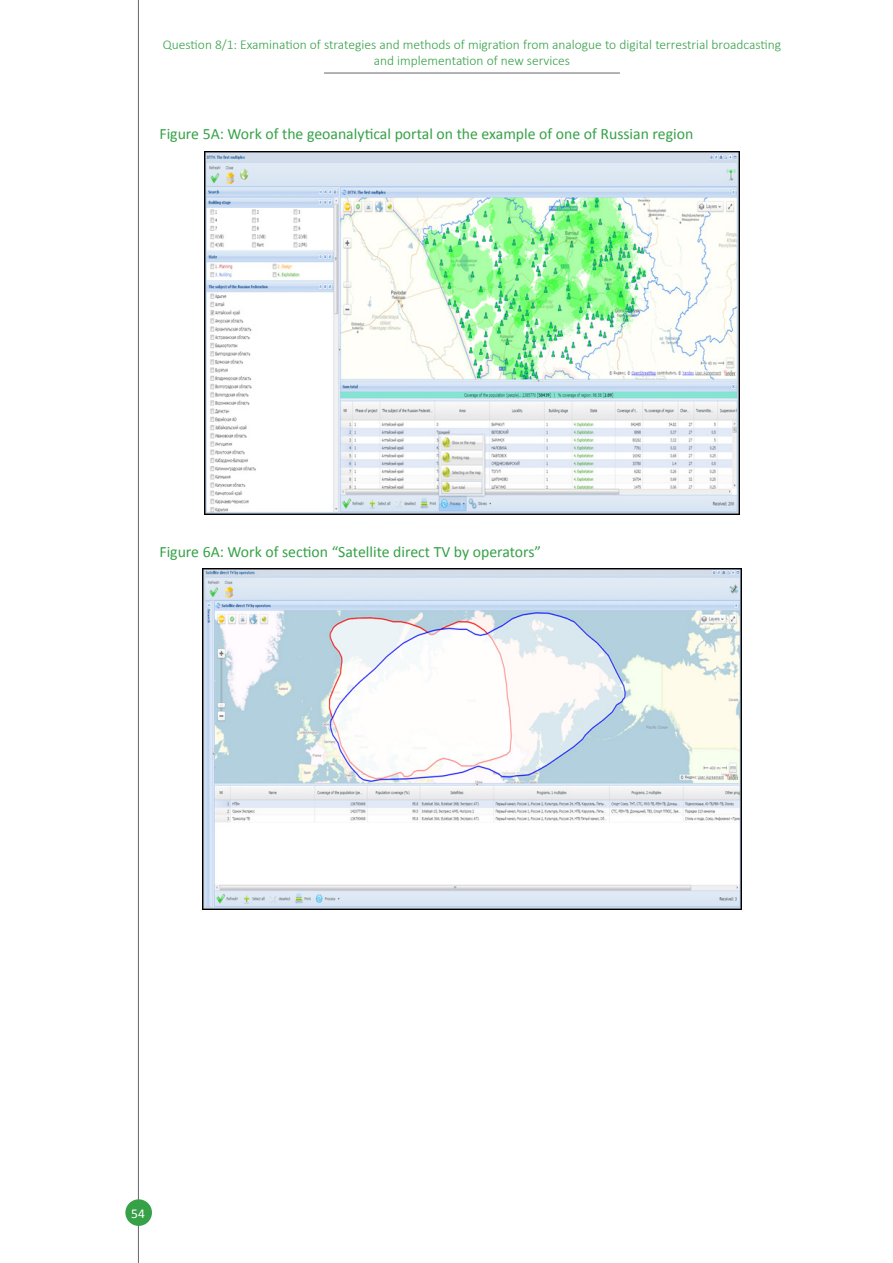
<style>
.page{position:relative;width:893px;height:1263px;background:#fff}
.page>*{position:absolute;margin:0;border:0;box-sizing:border-box;transform-origin:0 0}
.Figure_title{font:15.75px "Calibri";color:#36a147}
.t1{font:300 13.5px/16.2px "Calibri";color:#36a147;text-align:center}
.t2{font:13.5px "Calibri";color:#fff}
</style>
<div class="page">
<hr style="left:138px;top:0;width:1px;height:1263px;background:#67676a">
<div style="left:125px;top:1199px;width:27px;height:27px;background:#36a147;border-radius:50%"></div>
<hr style="left:324px;top:73px;width:296px;height:1px;background:#67676a">
<img style="left:205px;top:151px;width:534px;height:364px">
<img style="left:203px;top:568px;width:538px;height:342px">
<p class="t1" style="left:163px;top:36px;width:620px">Question 8/1: Examination of strategies and methods of migration from analogue to digital terrestrial broadcasting and implementation of new services</p>
<p class="Figure_title" style="left:159px;top:123px;width:535px">Figure 5A: Work of the geoanalytical portal on the example of one of Russian region</p>
<p class="Figure_title" style="left:159px;top:540px;width:383px">Figure 6A: Work of section “Satellite direct TV by operators”</p>
<p class="t2" style="left:131px;top:1204px;width:15px">54</p>
</div>
